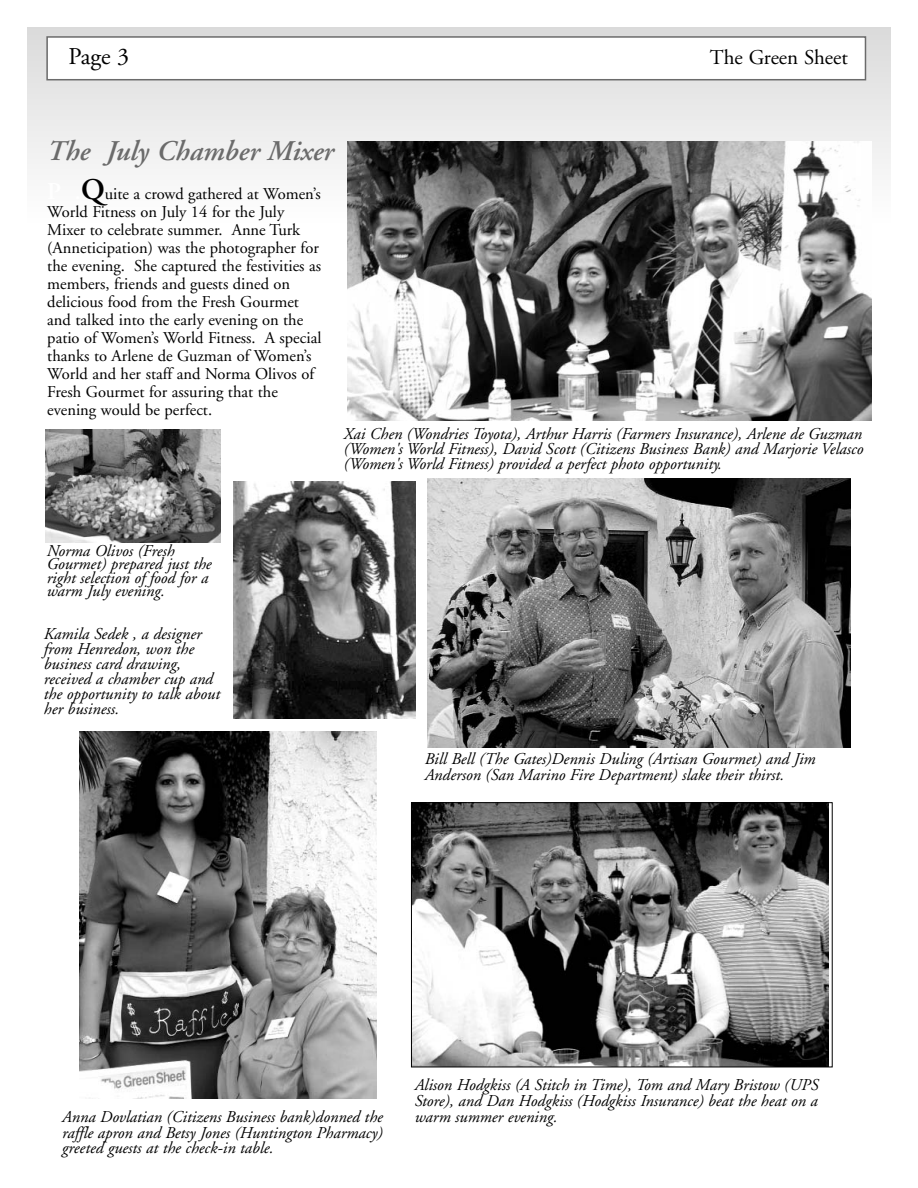
<style>
.page{position:relative;width:918px;height:1188px;background:#fff}
.page>*{position:absolute;margin:0;border:0;box-sizing:border-box;transform-origin:0 0}
.t1{font:italic 600 28.5px "Adobe Garamond";color:#6b6b6b}
.t2{font:24px "Adobe Garamond";color:#000}
.t3{font:21px "Adobe Garamond";color:#000}
.t4{font:italic 16.5px/15px "Adobe Garamond";color:#000}
.t5{font:16.5px/18px "Adobe Garamond";color:#000}
.s1{font-weight:600;font-size:24px;color:#fff}
.s2{font-weight:600;font-size:30px}
</style>
<div class="page">
<div style="left:27px;top:27px;width:864px;height:196px;background:linear-gradient(to bottom,#dadada,#fefefe)"></div>
<div style="left:48px;top:38px;width:817px;height:41px;background:#fff"></div>
<div style="left:46px;top:36px;width:820px;height:44px;border:2px solid #6b6b6b"></div>
<img style="left:427px;top:479px;width:424px;height:268px">
<img style="left:413px;top:804px;width:416px;height:261px">
<div style="left:411px;top:802px;width:421px;height:265px;border:1px solid #000"></div>
<img style="left:347px;top:141px;width:524px;height:280px">
<img style="left:79px;top:731px;width:297px;height:367px">
<img style="left:233px;top:482px;width:183px;height:237px">
<img style="left:46px;top:430px;width:175px;height:113px">
<h2 class="t2" style="left:69px;top:46px;width:62px">Page 3</h2>
<p class="t3" style="left:710px;top:49px;width:140px">The Green Sheet</p>
<h1 class="t1" style="left:47px;top:140px;width:288px">The July Chamber Mixer</h1>
<p class="t5" style="left:47px;top:187px;width:276px"><span class="s1">P .</span><span class="s2">Q</span>uite a crowd gathered at Women’s World Fitness on July 14 for the July Mixer to celebrate summer. Anne Turk (Anneticipation) was the photographer for the evening. She captured the festivities as members, friends and guests dined on delicious food from the Fresh Gourmet and talked into the early evening on the patio of Women’s World Fitness. A special thanks to Arlene de Guzman of Women’s World and her staff and Norma Olivos of Fresh Gourmet for assuring that the evening would be perfect.</p>
<p class="t4" style="left:344px;top:428px;width:521px;text-align:justify">Xai Chen (Wondries Toyota), Arthur Harris (Farmers Insurance), Arlene de Guzman (Women's World Fitness), David Scott (Citizens Business Bank) and Marjorie Velasco (Women's World Fitness) provided a perfect photo opportunity.</p>
<p class="t4" style="left:47px;top:545px;width:166px;line-height:13.5px">Norma Olivos (Fresh<br>Gourmet) prepared just the right selection of food for a warm July evening.</p>
<p class="t4" style="left:44px;top:628px;width:178px">Kamila Sedek , a designer from Henredon, won the business card drawing, received a chamber cup and the opportunity to talk about her business.</p>
<p class="t4" style="left:425px;top:752px;width:392px;line-height:15.8px">Bill Bell (The Gates)Dennis Duling (Artisan Gourmet) and Jim<br>Anderson (San Marino Fire Department) slake their thirst.</p>
<p class="t4" style="left:62px;top:1110px;width:322px;line-height:15.8px;text-align:justify">Anna Dovlatian (Citizens Business bank)donned the raffle apron and Betsy Jones (Huntington Pharmacy) greeted guests at the check-in table.</p>
<p class="t4" style="left:415px;top:1078px;width:405px;line-height:15.8px;text-align:justify">Alison Hodgkiss (A Stitch in Time), Tom and Mary Bristow (UPS Store), and Dan Hodgkiss (Hodgkiss Insurance) beat the heat on a warm summer evening.</p>
</div>
